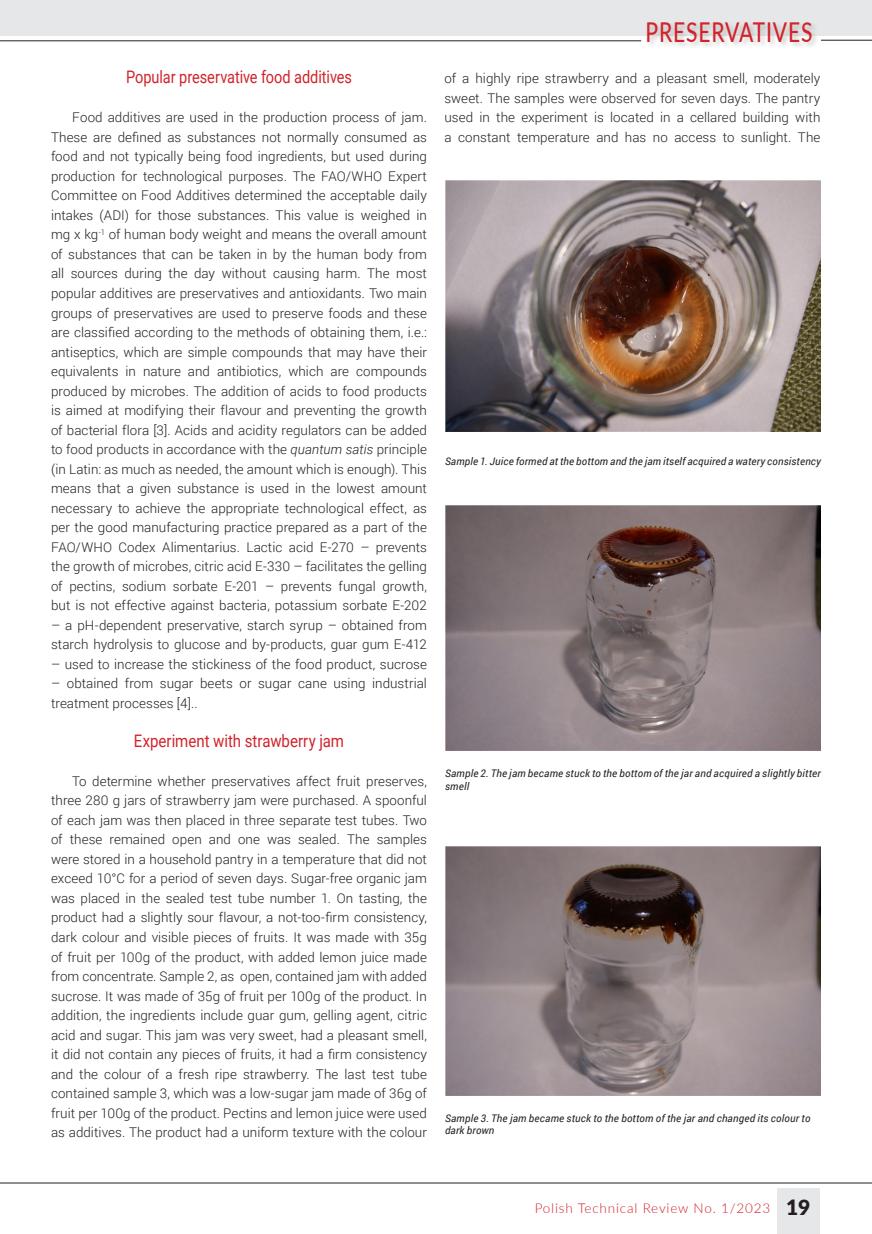
<style>
.page{position:relative;width:872px;height:1234px;background:#fff}
.page>*{position:absolute;margin:0;border:0;box-sizing:border-box;transform-origin:0 0}
.t1{font:500 27.3px "Lato";letter-spacing:.04em;color:#d1232a;scale:.77 1}
.SRODTYTOL{font:17.25px "Roboto";letter-spacing:-.005em;color:#d1232a;scale:.84 1}
.SRODTYTOL-2{font:17.25px "Roboto";letter-spacing:-.005em;color:#d1232a;scale:.87 1}
.t2{font:300 13.5px "Lato";letter-spacing:.06em;color:#d1232a}
.Tekst_podstawowy_21{font:300 13.35px/19.5px "Roboto";letter-spacing:.005em;color:#231f20;text-align:justify}
.PODPIS_rysunku{font:italic 10.5px/12px "Roboto";letter-spacing:.02em;color:#231f20}
.s1{font-style:italic}
.s2{font-weight:900;font-size:21px;color:#231f20}
</style>
<div class="page">
<div style="left:777px;top:1187px;width:43px;height:46px;background:#e6e7e9"></div>
<hr style="left:0;top:1182px;width:872px;height:1px;background:#231f20">
<div style="left:0;top:0;width:872px;height:36px;background:#e6e7e9"></div>
<hr style="left:0;top:40px;width:641px;height:1px;background:#231f20">
<hr style="left:821px;top:40px;width:51px;height:1px;background:#231f20">
<div style="left:645px;top:21px;width:174px;height:28px;background:#231f20;opacity:.22"></div>
<img style="left:445px;top:181px;width:376px;height:251px">
<img style="left:445px;top:505px;width:376px;height:244px">
<img style="left:445px;top:846px;width:376px;height:249px">
<p class="SRODTYTOL" style="left:126px;top:65px;width:270px">Popular preservative food additives</p>
<p class="Tekst_podstawowy_21" style="left:51px;top:107px;width:377px;text-indent:21px">Food additives are used in the production process of jam.<br>These are defined as substances not normally consumed as food and not typically being food ingredients, but used during production for technological purposes. The FAO/WHO Expert Committee on Food Additives determined the acceptable daily intakes (ADI) for those substances. This value is weighed in mg x kg<sup>-1</sup> of human body weight and means the overall amount of substances that can be taken in by the human body from all sources during the day without causing harm. The most popular additives are preservatives and antioxidants. Two main groups of preservatives are used to preserve foods and these are classified according to the methods of obtaining them, i.e.: antiseptics, which are simple compounds that may have their equivalents in nature and antibiotics, which are compounds produced by microbes. The addition of acids to food products is aimed at modifying their flavour and preventing the growth of bacterial flora [3]. Acids and acidity regulators can be added to food products in accordance with the <span class="s1">quantum satis</span> principle (in Latin: as much as needed, the amount which is enough). This means that a given substance is used in the lowest amount necessary to achieve the appropriate technological effect, as per the good manufacturing practice prepared as a part of the FAO/WHO Codex Alimentarius. Lactic acid E-270 – prevents the growth of microbes, citric acid E-330 – facilitates the gelling of pectins, sodium sorbate E-201 – prevents fungal growth, but is not effective against bacteria, potassium sorbate E-202</p>
<p class="Tekst_podstawowy_21" style="left:51px;top:614px;width:377px">– a pH-dependent preservative, starch syrup – obtained from starch hydrolysis to glucose and by-products, guar gum E-412</p>
<p class="Tekst_podstawowy_21" style="left:51px;top:653px;width:377px">– used to increase the stickiness of the food product, sucrose</p>
<p class="Tekst_podstawowy_21" style="left:51px;top:673px;width:377px">– obtained from sugar beets or sugar cane using industrial treatment processes [4]..</p>
<p class="SRODTYTOL-2" style="left:134px;top:728px;width:243px">Experiment with strawberry jam</p>
<p class="Tekst_podstawowy_21" style="left:51px;top:770px;width:377px;text-indent:21px">To determine whether preservatives affect fruit preserves, three 280 g jars of strawberry jam were purchased. A spoonful of each jam was then placed in three separate test tubes. Two of these remained open and one was sealed. The samples were stored in a household pantry in a temperature that did not exceed 10°C for a period of seven days. Sugar-free organic jam was placed in the sealed test tube number 1. On tasting, the product had a slightly sour flavour, a not-too-firm consistency, dark colour and visible pieces of fruits. It was made with 35g of fruit per 100g of the product, with added lemon juice made from concentrate. Sample 2, as open, contained jam with added sucrose. It was made of 35g of fruit per 100g of the product. In addition, the ingredients include guar gum, gelling agent, citric acid and sugar. This jam was very sweet, had a pleasant smell, it did not contain any pieces of fruits, it had a firm consistency and the colour of a fresh ripe strawberry. The last test tube contained sample 3, which was a low-sugar jam made of 36g of fruit per 100g of the product. Pectins and lemon juice were used as additives. The product had a uniform texture with the colour</p>
<h1 class="t1" style="left:645px;top:12px;width:218px">PRESERVATIVES</h1>
<p class="Tekst_podstawowy_21" style="left:444px;top:68px;width:377px">of a highly ripe strawberry and a pleasant smell, moderately sweet. The samples were observed for seven days. The pantry used in the experiment is located in a cellared building with a constant temperature and has no access to sunlight. The</p>
<p class="PODPIS_rysunku" style="left:445px;top:455px;width:377px">Sample 1. Juice formed at the bottom and the jam itself acquired a watery consistency</p>
<p class="PODPIS_rysunku" style="left:445px;top:765px;width:377px;line-height:13.5px">Sample 2. The jam became stuck to the bottom of the jar and acquired a slightly bitter smell</p>
<p class="PODPIS_rysunku" style="left:445px;top:1112px;width:367px">Sample 3. The jam became stuck to the bottom of the jar and changed its colour to dark brown</p>
<p class="t2" style="left:534px;top:1198px;width:277px">Polish Technical Review No. 1/2023 <span class="s2">19</span></p>
</div>
